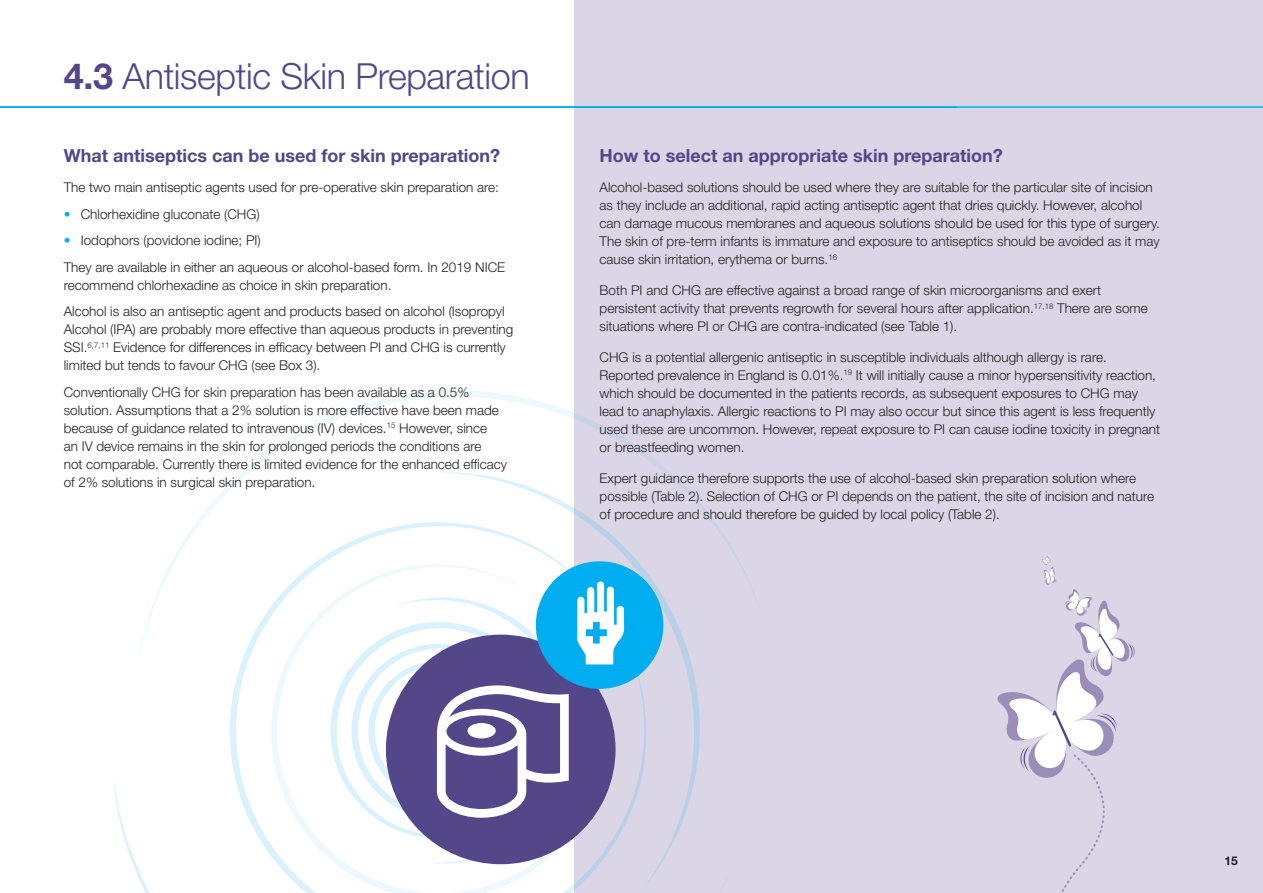
<style>
.page{position:relative;width:1263px;height:893px;background:#fff}
.page>*{position:absolute;margin:0;border:0;box-sizing:border-box;transform-origin:0 0}
.t1{font:300 36px "Helvetica Neue LT Std";letter-spacing:-.01em;color:#534689}
.t2{font:700 18px "Helvetica Neue LT Std";color:#534689}
.t3{font:300 13.5px/18px "Helvetica Neue LT Std";color:#231f20}
.t4{font:700 12px "Helvetica Neue LT Std";color:#231f20}
.s1{font-weight:700}
.s2{color:#00aeef}
</style>
<div class="page">
<div style="left:574px;top:0;width:689px;height:893px;background:#dad6e6"></div>
<svg style="left:230px;top:668px;width:121px;height:101px"></svg>
<svg style="left:598px;top:668px;width:102px;height:101px"></svg>
<svg style="left:113px;top:769px;width:614px;height:124px"></svg>
<svg style="left:140px;top:390px;width:615px;height:278px"></svg>
<hr style="left:0;top:106px;width:1263px;height:2px;background:#00aeef">
<div style="left:386px;top:635px;width:229px;height:229px;background:#534689;border-radius:50%"></div>
<svg style="left:351px;top:644px;width:218px;height:174px"></svg>
<div style="left:467px;top:723px;width:29px;height:15px;background:#fff;border-radius:50%"></div>
<div style="left:536px;top:561px;width:127px;height:128px;background:#00aeef;border-radius:50%"></div>
<svg style="left:577px;top:581px;width:47px;height:83px"></svg>
<svg style="left:997px;top:556px;width:138px;height:336px"></svg>
<p class="t1" style="left:64px;top:55px;width:468px"><span class="s1">4.3</span> Antiseptic Skin Preparation</p>
<p class="t2" style="left:64px;top:144px;width:438px">What antiseptics can be used for skin preparation?</p>
<p class="t3" style="left:64px;top:178px;width:437px">The two main antiseptic agents used for pre-operative skin preparation are:</p>
<p class="t3" style="left:64px;top:205px;width:197px"><span class="s2">•</span> Chlorhexidine gluconate (CHG)</p>
<p class="t3" style="left:64px;top:231px;width:199px"><span class="s2">•</span> Iodophors (povidone iodine; PI)</p>
<p class="t3" style="left:64px;top:258px;width:443px">They are available in either an aqueous or alcohol-based form. In 2019 NICE recommend chlorhexadine as choice in skin preparation.</p>
<p class="t3" style="left:64px;top:302px;width:451px">Alcohol is also an antiseptic agent and products based on alcohol (Isopropyl Alcohol (IPA) are probably more effective than aqueous products in preventing SSI.<sup>6,7,11</sup> Evidence for differences in efficacy between PI and CHG is currently limited but tends to favour CHG (see Box 3).</p>
<p class="t3" style="left:64px;top:383px;width:445px">Conventionally CHG for skin preparation has been available as a 0.5% solution. Assumptions that a 2% solution is more effective have been made because of guidance related to intravenous (IV) devices.<sup>15</sup> However, since<br>an IV device remains in the skin for prolonged periods the conditions are<br>not comparable. Currently there is limited evidence for the enhanced efficacy of 2% solutions in surgical skin preparation.</p>
<p class="t2" style="left:600px;top:144px;width:405px">How to select an appropriate skin preparation?</p>
<p class="t3" style="left:600px;top:178px;width:562px">Alcohol-based solutions should be used where they are suitable for the particular site of incision as they include an additional, rapid acting antiseptic agent that dries quickly. However, alcohol can damage mucous membranes and aqueous solutions should be used for this type of surgery.<br>The skin of pre-term infants is immature and exposure to antiseptics should be avoided as it may cause skin irritation, erythema or burns.<sup>16</sup></p>
<p class="t3" style="left:600px;top:281px;width:550px">Both PI and CHG are effective against a broad range of skin microorganisms and exert persistent activity that prevents regrowth for several hours after application.<sup>17,18</sup> There are some situations where PI or CHG are contra-indicated (see Table 1).</p>
<p class="t3" style="left:600px;top:348px;width:562px">CHG is a potential allergenic antiseptic in susceptible individuals although allergy is rare.<br>Reported prevalence in England is 0.01%.<sup>19</sup> It will initially cause a minor hypersensitivity reaction, which should be documented in the patients records, as subsequent exposures to CHG may lead to anaphylaxis. Allergic reactions to PI may also occur but since this agent is less frequently used these are uncommon. However, repeat exposure to PI can cause iodine toxicity in pregnant or breastfeeding women.</p>
<p class="t3" style="left:600px;top:469px;width:556px">Expert guidance therefore supports the use of alcohol-based skin preparation solution where possible (Table 2). Selection of CHG or PI depends on the patient, the site of incision and nature of procedure and should therefore be guided by local policy (Table 2).</p>
<p class="t4" style="left:1224px;top:854px;width:15px">15</p>
</div>
